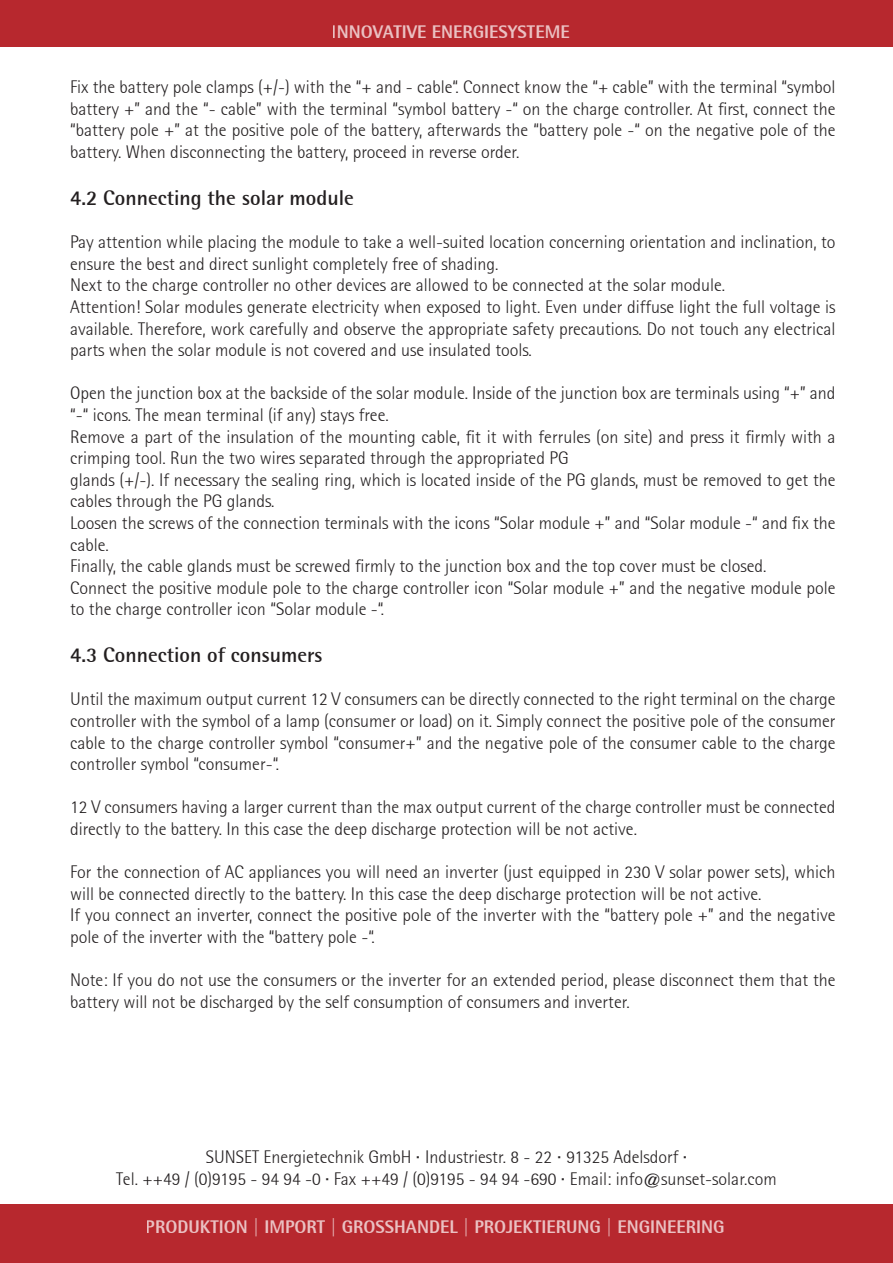
<style>
.page{position:relative;width:893px;height:1263px;background:#fff}
.page>*{position:absolute;margin:0;border:0;box-sizing:border-box;transform-origin:0 0}
.t1{font:700 21px "Rotis Semi Sans";color:#231f20}
.t2{font:300 18px/21.6px "Rotis Semisans";color:#231f20}
.t3{font:800 18px "Rotis Semi Sans";color:#fff}
.s1{font-family:"Rotis Semi Sans";font-weight:700}
</style>
<div class="page">
<div style="left:0;top:0;width:893px;height:47px;background:#b7282e"></div>
<div style="left:0;top:1205px;width:893px;height:58px;background:#b7282e"></div>
<p class="t3" style="left:332px;top:21px;width:239px">INNOVATIVE ENERGIESYSTEME</p>
<p class="t2" style="left:70px;top:76px;width:767px;text-align:justify">Fix the battery pole clamps (+/-) with the “+ and - cable“. Connect know the “+ cable” with the terminal “symbol battery +” and the “- cable” with the terminal “symbol battery -“ on the charge controller. At first, connect the “battery pole +” at the positive pole of the battery, afterwards the “battery pole -“ on the negative pole of the battery. When disconnecting the battery, proceed in reverse order.</p>
<p class="t1" style="left:70px;top:185px;width:285px">4.2 Connecting the solar module</p>
<p class="t2" style="left:70px;top:231px;width:767px">Pay attention while placing the module to take a well-suited location concerning orientation and inclination, to ensure the best and direct sunlight completely free of shading.</p>
<p class="t2" style="left:70px;top:274px;width:657px">Next to the charge controller no other devices are allowed to be connected at the solar module.</p>
<p class="t2" style="left:70px;top:296px;width:767px;text-align:justify">Attention! Solar modules generate electricity when exposed to light. Even under diffuse light the full voltage is available. Therefore, work carefully and observe the appropriate safety precautions. Do not touch any electrical parts when the solar module is not covered and use insulated tools.</p>
<p class="t2" style="left:70px;top:382px;width:767px">Open the junction box at the backside of the solar module. Inside of the junction box are terminals using “+” and “-“ icons. The mean terminal (if any) stays free.</p>
<p class="t2" style="left:70px;top:426px;width:767px">Remove a part of the insulation of the mounting cable, fit it with ferrules (on site) and press it firmly with a crimping tool. Run the two wires separated through the appropriated PG</p>
<p class="t2" style="left:70px;top:469px;width:767px">glands (+/-). If necessary the sealing ring, which is located inside of the PG glands, must be removed to get the cables through the PG glands.</p>
<p class="t2" style="left:70px;top:512px;width:767px">Loosen the screws of the connection terminals with the icons “Solar module +” and “Solar module -“ and fix the cable.</p>
<p class="t2" style="left:70px;top:555px;width:698px">Finally, the cable glands must be screwed firmly to the junction box and the top cover must be closed.</p>
<p class="t2" style="left:70px;top:577px;width:767px">Connect the positive module pole to the charge controller icon “Solar module +” and the negative module pole to the charge controller icon “Solar module -“.</p>
<p class="t1" style="left:70px;top:642px;width:254px">4.3 Connection of consumers</p>
<p class="t2" style="left:70px;top:688px;width:767px;text-align:justify">Until the maximum output current 12 V consumers can be directly connected to the right terminal on the charge controller with the symbol of a lamp (consumer or load) on it. Simply connect the positive pole of the consumer cable to the charge controller symbol “consumer+” and the negative pole of the consumer cable to the charge controller symbol “consumer-“.</p>
<p class="t2" style="left:70px;top:796px;width:767px">12 V consumers having a larger current than the max output current of the charge controller must be connected directly to the battery. In this case the deep discharge protection will be not active.</p>
<p class="t2" style="left:70px;top:861px;width:767px">For the connection of AC appliances you will need an inverter (just equipped in 230 V solar power sets), which will be connected directly to the battery. In this case the deep discharge protection will be not active.</p>
<p class="t2" style="left:70px;top:904px;width:767px">If you connect an inverter, connect the positive pole of the inverter with the “battery pole +” and the negative pole of the inverter with the “battery pole -“.</p>
<p class="t2" style="left:70px;top:969px;width:767px">Note: If you do not use the consumers or the inverter for an extended period, please disconnect them that the battery will not be discharged by the self consumption of consumers and inverter.</p>
<p class="t2" style="left:206px;top:1146px;width:483px">SUNSET Energietechnik GmbH <span class="s1">·</span> Industriestr. 8 - 22 <span class="s1">·</span> 91325 Adelsdorf <span class="s1">·</span></p>
<p class="t2" style="left:116px;top:1168px;width:662px">Tel. ++49 / (0)9195 - 94 94 -0 <span class="s1">·</span> Fax ++49 / (0)9195 - 94 94 -690 <span class="s1">·</span> Email: info@sunset-solar.com</p>
<p class="t3" style="left:146px;top:1215px;width:580px">PRODUKTION | IMPORT | GROSSHANDEL | PROJEKTIERUNG | ENGINEERING</p>
</div>
